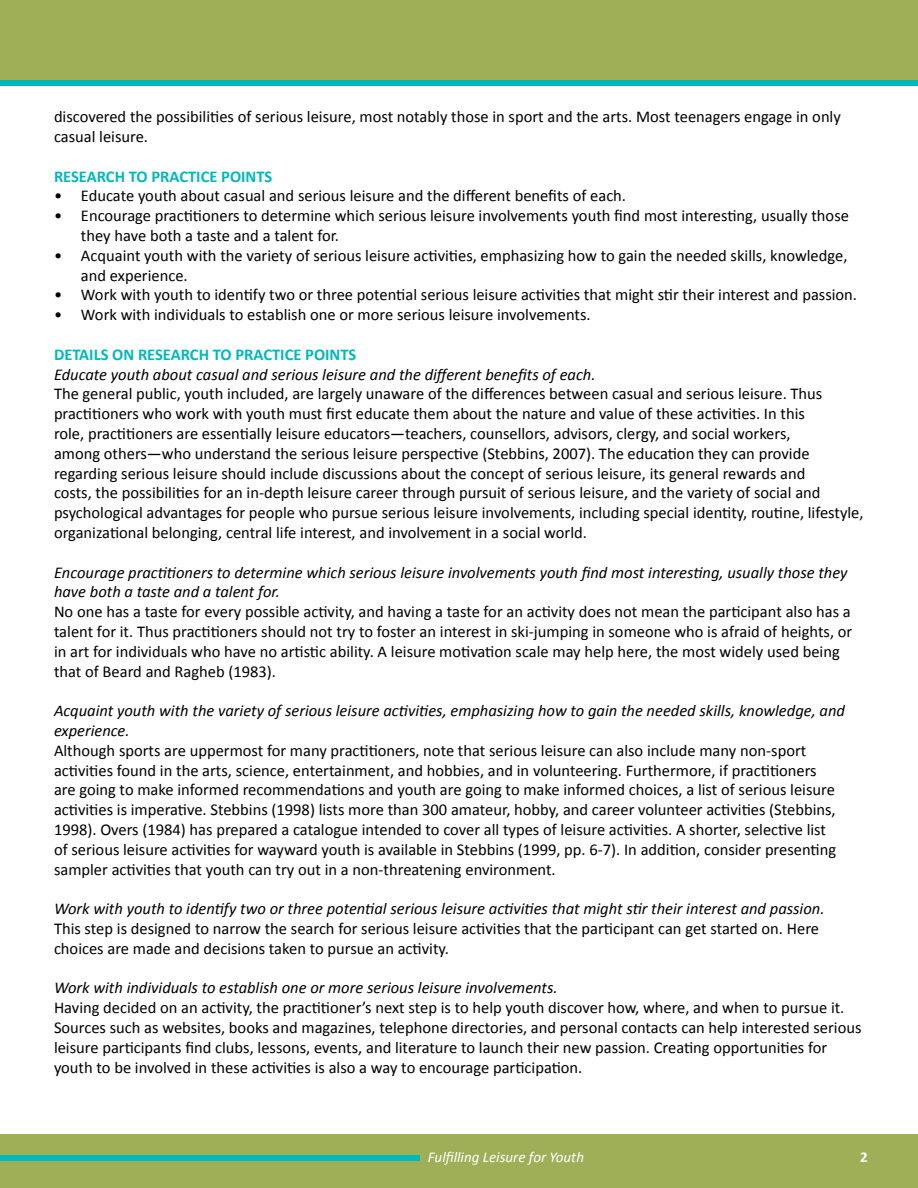
<style>
.page{position:relative;width:918px;height:1188px;background:#fff}
.page>*{position:absolute;margin:0;border:0;box-sizing:border-box;transform-origin:0 0}
.t1{font:16.5px/19.8px "Calibri";color:#000}
.t2{font:italic 16.5px/19.8px "Calibri";color:#000}
.t3{font:700 16.5px "Calibri";color:#00b8ba}
.t4{font:italic 15px "Calibri";color:#fff}
.t5{font:700 15px "Calibri";color:#fff}
</style>
<div class="page">
<div style="left:0;top:0;width:918px;height:81px;background:#9faf58"></div>
<div style="left:0;top:80px;width:918px;height:5px;background:#00b8ba"></div>
<div style="left:0;top:1134px;width:918px;height:54px;background:#9faf58"></div>
<div style="left:0;top:1155px;width:420px;height:5px;background:#00b8ba"></div>
<p class="t1" style="left:54px;top:107px;width:788px">discovered the possibilities of serious leisure, most notably those in sport and the arts. Most teenagers engage in only casual leisure.</p>
<p class="t3" style="left:54px;top:166px;width:220px">RESEARCH TO PRACTICE POINTS</p>
<p class="t1" style="left:54px;top:186px;width:574px">• Educate youth about casual and serious leisure and the different benefits of each.</p>
<p class="t1" style="left:81px;top:206px;width:770px;text-indent:-27px">• Encourage practitioners to determine which serious leisure involvements youth find most interesting, usually those they have both a taste and a talent for.</p>
<p class="t1" style="left:81px;top:245px;width:768px;text-indent:-27px">• Acquaint youth with the variety of serious leisure activities, emphasizing how to gain the needed skills, knowledge, and experience.</p>
<p class="t1" style="left:54px;top:285px;width:805px">• Work with youth to identify two or three potential serious leisure activities that might stir their interest and passion.</p>
<p class="t1" style="left:54px;top:305px;width:538px">• Work with individuals to establish one or more serious leisure involvements.</p>
<p class="t3" style="left:54px;top:344px;width:304px">DETAILS ON RESEARCH TO PRACTICE POINTS</p>
<p class="t2" style="left:54px;top:364px;width:543px">Educate youth about casual and serious leisure and the different benefits of each.</p>
<p class="t1" style="left:54px;top:384px;width:811px">The general public, youth included, are largely unaware of the differences between casual and serious leisure. Thus practitioners who work with youth must first educate them about the nature and value of these activities. In this<br>role, practitioners are essentially leisure educators—teachers, counsellors, advisors, clergy, and social workers,<br>among others—who understand the serious leisure perspective (Stebbins, 2007). The education they can provide regarding serious leisure should include discussions about the concept of serious leisure, its general rewards and<br>costs, the possibilities for an in-depth leisure career through pursuit of serious leisure, and the variety of social and psychological advantages for people who pursue serious leisure involvements, including special identity, routine, lifestyle, organizational belonging, central life interest, and involvement in a social world.</p>
<p class="t2" style="left:54px;top:562px;width:795px">Encourage practitioners to determine which serious leisure involvements youth find most interesting, usually those they have both a taste and a talent for.</p>
<p class="t1" style="left:54px;top:602px;width:800px">No one has a taste for every possible activity, and having a taste for an activity does not mean the participant also has a talent for it. Thus practitioners should not try to foster an interest in ski-jumping in someone who is afraid of heights, or in art for individuals who have no artistic ability. A leisure motivation scale may help here, the most widely used being that of Beard and Ragheb (1983).</p>
<p class="t2" style="left:54px;top:700px;width:793px">Acquaint youth with the variety of serious leisure activities, emphasizing how to gain the needed skills, knowledge, and experience.</p>
<p class="t1" style="left:54px;top:740px;width:784px">Although sports are uppermost for many practitioners, note that serious leisure can also include many non-sport activities found in the arts, science, entertainment, and hobbies, and in volunteering. Furthermore, if practitioners are going to make informed recommendations and youth are going to make informed choices, a list of serious leisure activities is imperative. Stebbins (1998) lists more than 300 amateur, hobby, and career volunteer activities (Stebbins, 1998). Overs (1984) has prepared a catalogue intended to cover all types of leisure activities. A shorter, selective list of serious leisure activities for wayward youth is available in Stebbins (1999, pp. 6-7). In addition, consider presenting sampler activities that youth can try out in a non-threatening environment.</p>
<p class="t2" style="left:54px;top:898px;width:772px">Work with youth to identify two or three potential serious leisure activities that might stir their interest and passion.</p>
<p class="t1" style="left:54px;top:919px;width:767px">This step is designed to narrow the search for serious leisure activities that the participant can get started on. Here choices are made and decisions taken to pursue an activity.</p>
<p class="t2" style="left:54px;top:977px;width:505px">Work with individuals to establish one or more serious leisure involvements.</p>
<p class="t1" style="left:54px;top:998px;width:809px">Having decided on an activity, the practitioner’s next step is to help youth discover how, where, and when to pursue it.<br>Sources such as websites, books and magazines, telephone directories, and personal contacts can help interested serious leisure participants find clubs, lessons, events, and literature to launch their new passion. Creating opportunities for youth to be involved in these activities is also a way to encourage participation.</p>
<p class="t4" style="left:428px;top:1147px;width:158px">Fulfilling Leisure for Youth</p>
<p class="t5" style="left:860px;top:1148px;width:9px">2</p>
</div>
